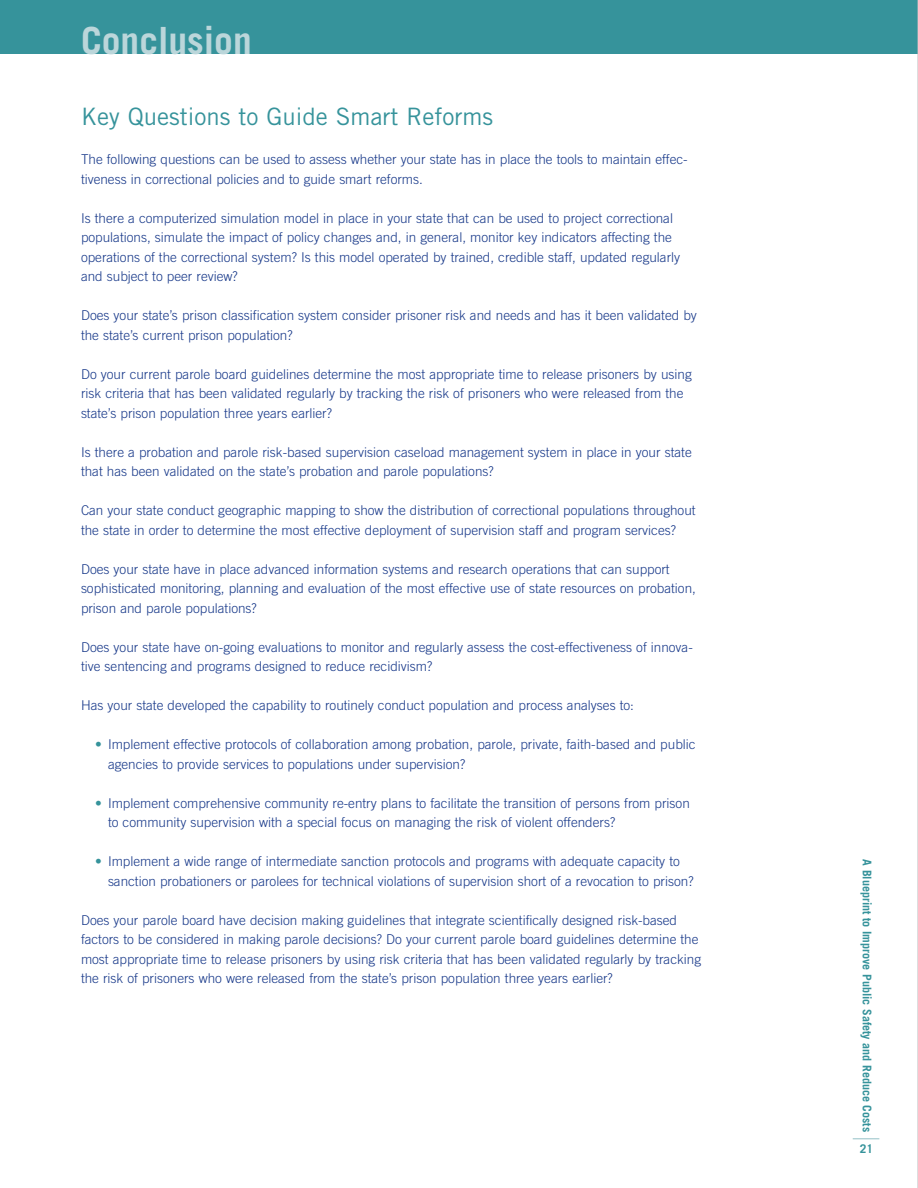
<style>
.page{position:relative;width:918px;height:1188px;background:#fff}
.page>*{position:absolute;margin:0;border:0;box-sizing:border-box;transform-origin:0 0}
.t1{font:700 37.5px "Trade Gothic";color:#bbd6da}
.t2{font:24px "Trade Gothic";color:#36939b}
.t3{font:300 13.5px/19.5px "Trade Gothic";color:#173889}
.t4{font:700 12px "Trade Gothic";color:#36939b}
.s1{color:#36939b}
</style>
<div class="page">
<svg style="left:853px;top:1138px;width:26px;height:1px"></svg>
<div style="left:0;top:0;width:918px;height:54px;background:#36939b"></div>
<hr style="left:917px;top:0;width:1px;height:1188px;background:#bcbec0">
<h1 class="t1" style="left:81px;top:27px;width:172px">Conclusion</h1>
<h2 class="t2" style="left:81px;top:108px;width:414px">Key Questions to Guide Smart Reforms</h2>
<p class="t3" style="left:81px;top:151px;width:608px">The following questions can be used to assess whether your state has in place the tools to maintain effec&shy;tiveness in correctional policies and to guide smart reforms.</p>
<p class="t3" style="left:81px;top:209px;width:601px">Is there a computerized simulation model in place in your state that can be used to project correctional populations, simulate the impact of policy changes and, in general, monitor key indicators affecting the operations of the correctional system? Is this model operated by trained, credible staff, updated regularly and subject to peer review?</p>
<p class="t3" style="left:81px;top:307px;width:617px">Does your state’s prison classification system consider prisoner risk and needs and has it been validated by the state’s current prison population?</p>
<p class="t3" style="left:81px;top:365px;width:612px">Do your current parole board guidelines determine the most appropriate time to release prisoners by using risk criteria that has been validated regularly by tracking the risk of prisoners who were released from the state’s prison population three years earlier?</p>
<p class="t3" style="left:81px;top:443px;width:612px">Is there a probation and parole risk-based supervision caseload management system in place in your state that has been validated on the state’s probation and parole populations?</p>
<p class="t3" style="left:81px;top:502px;width:616px">Can your state conduct geographic mapping to show the distribution of correctional populations throughout the state in order to determine the most effective deployment of supervision staff and program services?</p>
<p class="t3" style="left:81px;top:560px;width:616px">Does your state have in place advanced information systems and research operations that can support sophisticated monitoring, planning and evaluation of the most effective use of state resources on probation, prison and parole populations?</p>
<p class="t3" style="left:81px;top:638px;width:613px">Does your state have on-going evaluations to monitor and regularly assess the cost-effectiveness of innova&shy;tive sentencing and programs designed to reduce recidivism?</p>
<p class="t3" style="left:81px;top:697px;width:555px">Has your state developed the capability to routinely conduct population and process analyses to:</p>
<p class="t3" style="left:108px;top:736px;width:589px;text-indent:-13px"><span class="s1">•</span> Implement effective protocols of collaboration among probation, parole, private, faith-based and public agencies to provide services to populations under supervision?</p>
<p class="t3" style="left:108px;top:794px;width:583px;text-indent:-13px"><span class="s1">•</span> Implement comprehensive community re-entry plans to facilitate the transition of persons from prison to community supervision with a special focus on managing the risk of violent offenders?</p>
<p class="t3" style="left:108px;top:853px;width:587px;text-indent:-13px"><span class="s1">•</span> Implement a wide range of intermediate sanction protocols and programs with adequate capacity to sanction probationers or parolees for technical violations of supervision short of a revocation to prison?</p>
<p class="t3" style="left:81px;top:911px;width:622px">Does your parole board have decision making guidelines that integrate scientifically designed risk-based factors to be considered in making parole decisions? Do your current parole board guidelines determine the most appropriate time to release prisoners by using risk criteria that has been validated regularly by tracking the risk of prisoners who were released from the state’s prison population three years earlier?</p>
<p class="t4" style="left:872px;top:859px;width:274px;rotate:90deg">A Blueprint to Improve Public Safety and Reduce Costs</p>
<p class="t4" style="left:860px;top:1144px;width:15px">21</p>
</div>
